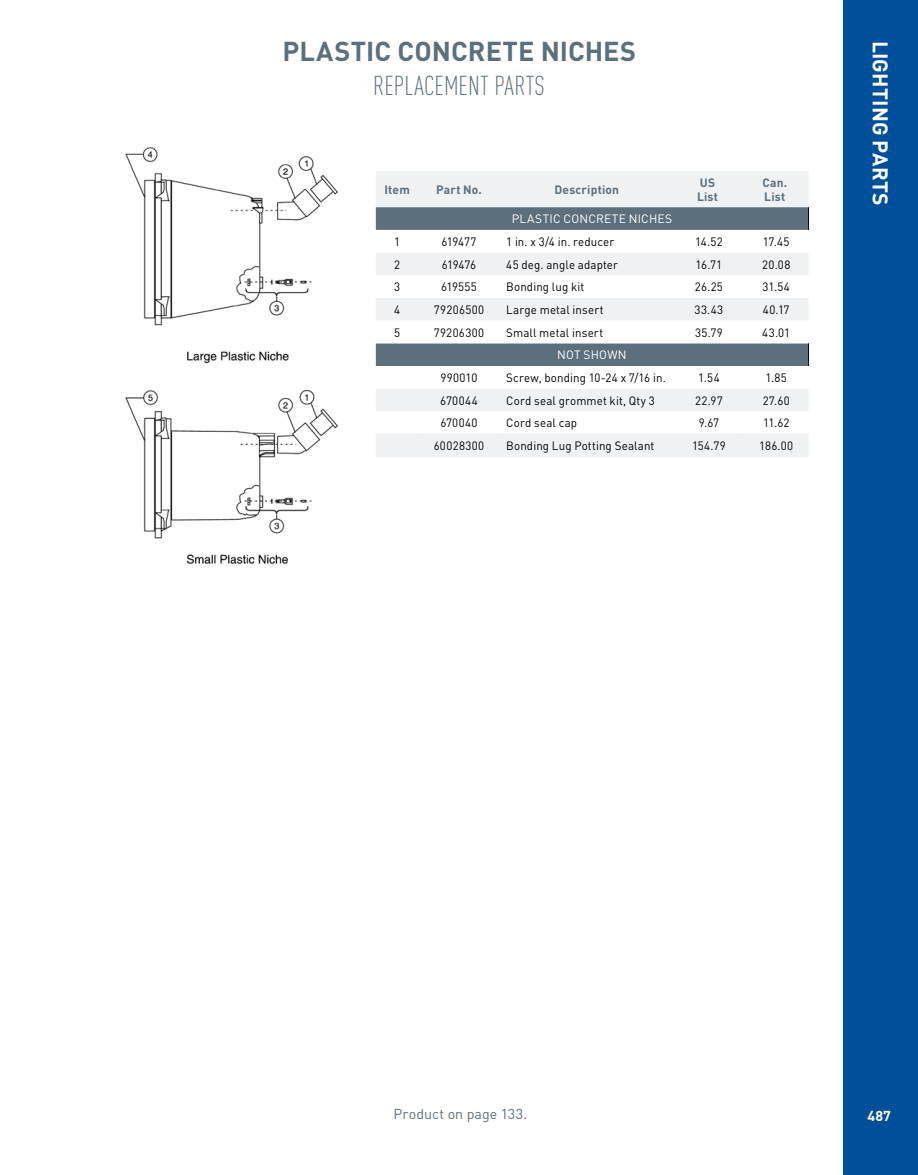
<style>
.page{position:relative;width:918px;height:1175px;background:#fff}
.page>*{position:absolute;margin:0;border:0;box-sizing:border-box;transform-origin:0 0}
.t1{font:700 27px "DIN Pro";letter-spacing:.005em;color:#5c6f7c}
.t2{font:300 condensed 27px "DIN Pro";color:#5c6f7c}
.t3{font:700 21px "DIN Pro";letter-spacing:.01em;color:#fff}
.t4{font:14.25px "DIN Pro";letter-spacing:.005em;color:#5c6f7c}
.t5{font:700 14.25px "DIN Pro";color:#fff}
.t6{font:12px "DIN Pro";letter-spacing:.015em;color:#000;scale:.96 1}
.t7{font:700 12px/13.5px "DIN Pro";letter-spacing:.015em;color:#5c6f7c}
.t8{font:12px "DIN Pro";letter-spacing:.015em;color:#fff}
</style>
<div class="page">
<div style="left:844px;top:0;width:74px;height:1174px;background:#004f9a"></div>
<img style="left:125px;top:147px;width:213px;height:417px">
<div style="left:376px;top:171px;width:432px;height:285px;background:#eff1f2"></div>
<svg style="left:376px;top:207px;width:432px;height:23px;background:#5e717e"></svg>
<svg style="left:376px;top:230px;width:432px;height:203px"></svg>
<svg style="left:808px;top:207px;width:1px;height:23px"></svg>
<svg style="left:808px;top:343px;width:1px;height:23px"></svg>
<hr style="left:376px;top:433px;width:42px;height:2px;background:#eff1f2">
<hr style="left:376px;top:456px;width:42px;height:1px;background:#eff1f2">
<hr style="left:418px;top:433px;width:82px;height:2px;background:#eff1f2">
<hr style="left:418px;top:456px;width:82px;height:1px;background:#eff1f2">
<hr style="left:500px;top:433px;width:174px;height:2px;background:#eff1f2">
<hr style="left:674px;top:433px;width:67px;height:2px;background:#eff1f2">
<hr style="left:741px;top:433px;width:68px;height:2px;background:#eff1f2">
<hr style="left:500px;top:456px;width:174px;height:1px;background:#eff1f2">
<hr style="left:674px;top:456px;width:67px;height:1px;background:#eff1f2">
<hr style="left:741px;top:456px;width:68px;height:1px;background:#eff1f2">
<h1 class="t1" style="left:282px;top:29px;width:355px">PLASTIC CONCRETE NICHES</h1>
<h1 class="t2" style="left:373px;top:66px;width:173px">REPLACEMENT PARTS</h1>
<p class="t7" style="left:384px;top:181px;width:27px">Item</p>
<p class="t7" style="left:436px;top:181px;width:47px">Part No.</p>
<p class="t7" style="left:554px;top:181px;width:66px">Description</p>
<p class="t7" style="left:697px;top:174px;width:23px">US<br>List</p>
<p class="t7" style="left:762px;top:174px;width:26px">Can.<br>List</p>
<p class="t8" style="left:512px;top:209px;width:162px">PLASTIC CONCRETE NICHES</p>
<p class="t6" style="left:394px;top:232px;width:8px">1</p>
<p class="t6" style="left:442px;top:232px;width:38px">619477</p>
<p class="t6" style="left:506px;top:232px;width:114px">1 in. x 3/4 in. reducer</p>
<p class="t6" style="left:695px;top:232px;width:30px">14.52</p>
<p class="t6" style="left:763px;top:232px;width:29px">17.45</p>
<p class="t6" style="left:394px;top:255px;width:8px">2</p>
<p class="t6" style="left:442px;top:255px;width:37px">619476</p>
<p class="t6" style="left:506px;top:255px;width:118px">45 deg. angle adapter</p>
<p class="t6" style="left:696px;top:255px;width:29px">16.71</p>
<p class="t6" style="left:762px;top:255px;width:31px">20.08</p>
<p class="t6" style="left:394px;top:277px;width:8px">3</p>
<p class="t6" style="left:441px;top:277px;width:39px">619555</p>
<p class="t6" style="left:506px;top:277px;width:83px">Bonding lug kit</p>
<p class="t6" style="left:695px;top:277px;width:31px">26.25</p>
<p class="t6" style="left:763px;top:277px;width:30px">31.54</p>
<p class="t6" style="left:394px;top:300px;width:8px">4</p>
<p class="t6" style="left:434px;top:300px;width:54px">79206500</p>
<p class="t6" style="left:506px;top:300px;width:103px">Large metal insert</p>
<p class="t6" style="left:695px;top:300px;width:31px">33.43</p>
<p class="t6" style="left:763px;top:300px;width:29px">40.17</p>
<p class="t6" style="left:394px;top:323px;width:8px">5</p>
<p class="t6" style="left:434px;top:323px;width:54px">79206300</p>
<p class="t6" style="left:506px;top:323px;width:102px">Small metal insert</p>
<p class="t6" style="left:695px;top:323px;width:30px">35.79</p>
<p class="t6" style="left:762px;top:323px;width:31px">43.01</p>
<p class="t8" style="left:557px;top:345px;width:71px">NOT SHOWN</p>
<p class="t6" style="left:441px;top:368px;width:40px">990010</p>
<p class="t6" style="left:506px;top:368px;width:168px">Screw, bonding 10-24 x 7/16 in.</p>
<p class="t6" style="left:698px;top:368px;width:24px">1.54</p>
<p class="t6" style="left:766px;top:368px;width:24px">1.85</p>
<p class="t6" style="left:440px;top:391px;width:41px">670044</p>
<p class="t6" style="left:506px;top:391px;width:156px">Cord seal grommet kit, Qty 3</p>
<p class="t6" style="left:695px;top:391px;width:30px">22.97</p>
<p class="t6" style="left:763px;top:391px;width:30px">27.60</p>
<p class="t6" style="left:440px;top:413px;width:40px">670040</p>
<p class="t6" style="left:506px;top:413px;width:75px">Cord seal cap</p>
<p class="t6" style="left:699px;top:413px;width:23px">9.67</p>
<p class="t6" style="left:763px;top:413px;width:29px">11.62</p>
<p class="t6" style="left:434px;top:436px;width:54px">60028300</p>
<p class="t6" style="left:506px;top:436px;width:156px">Bonding Lug Potting Sealant</p>
<p class="t6" style="left:692px;top:436px;width:36px">154.79</p>
<p class="t6" style="left:759px;top:436px;width:37px">186.00</p>
<h2 class="t3" style="left:898px;top:41px;width:167px;rotate:90deg">LIGHTING PARTS</h2>
<p class="t4" style="left:393px;top:1103px;width:135px">Product on page 133.</p>
<p class="t5" style="left:867px;top:1103px;width:25px">487</p>
</div>
